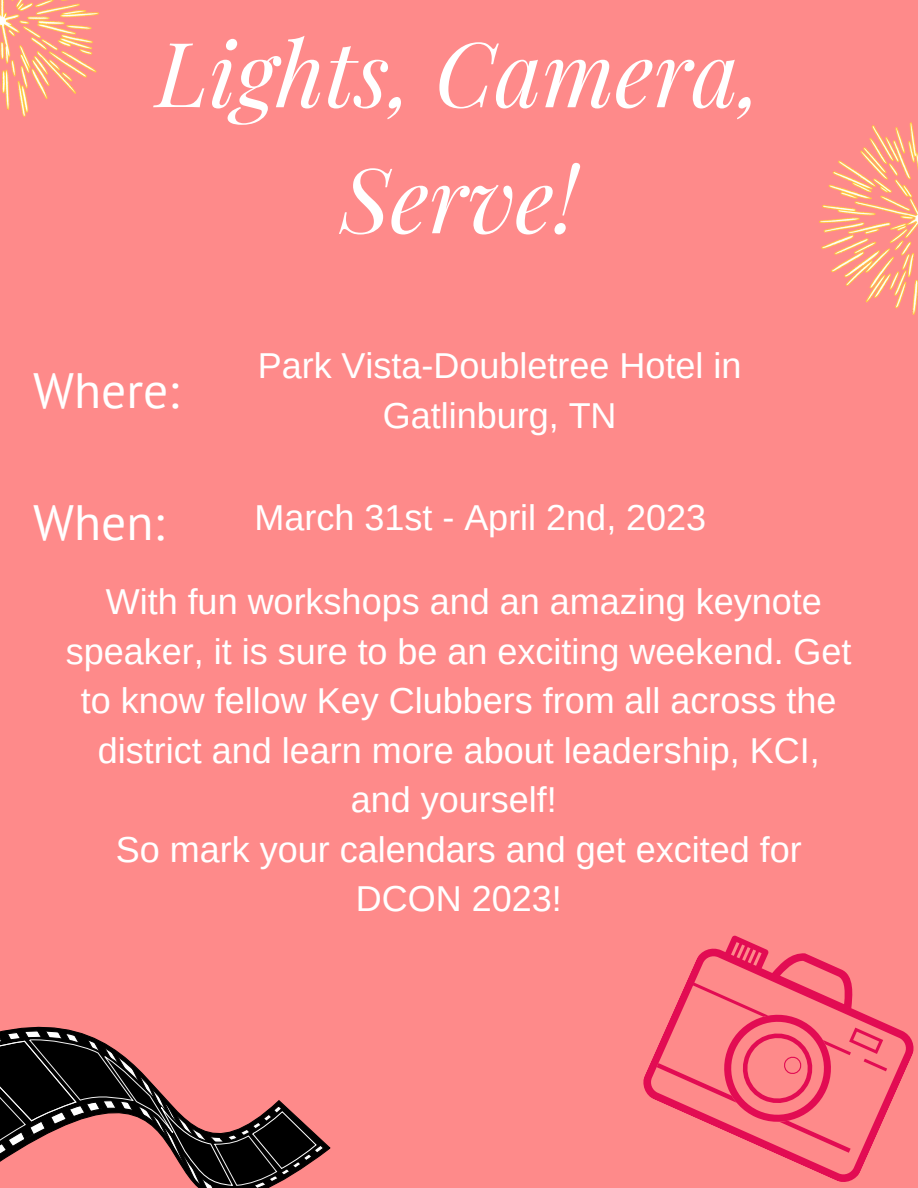
<style>
.page{position:relative;width:918px;height:1188px;background:#fe8a8a}
.page>*{position:absolute;margin:0;border:0;box-sizing:border-box;transform-origin:0 0}
.t1{font:italic 90px/126px "Playfair Display";color:#fff;text-align:center}
.t2{font:49.5px "PT Sans";color:#fff}
.t3{font:36px/49.5px "Arimo";color:#fff;text-align:center}
</style>
<div class="page">
<img style="left:0;top:0;width:98px;height:116px">
<img style="left:819px;top:122px;width:99px;height:192px">
<svg style="left:0;top:1026px;width:326px;height:162px"></svg>
<svg style="left:643px;top:935px;width:271px;height:247px"></svg>
<svg style="left:657px;top:982px;width:230px;height:171px"></svg>
<h1 class="t1" style="left:156px;top:7px;width:607px">Lights, Camera,<br>Serve!</h1>
<h2 class="t2" style="left:33px;top:357px;width:148px">Where:</h2>
<h2 class="t2" style="left:33px;top:489px;width:133px">When:</h2>
<p class="t3" style="left:258px;top:341px;width:485px">Park Vista-Doubletree Hotel in<br>Gatlinburg, TN</p>
<p class="t3" style="left:254px;top:492px;width:453px">March 31st - April 2nd, 2023</p>
<p class="t3" style="left:66px;top:577px;width:787px">With fun workshops and an amazing keynote speaker, it is sure to be an exciting weekend. Get to know fellow Key Clubbers from all across the district and learn more about leadership, KCI, and yourself!<br>So mark your calendars and get excited for DCON 2023!</p>
</div>
